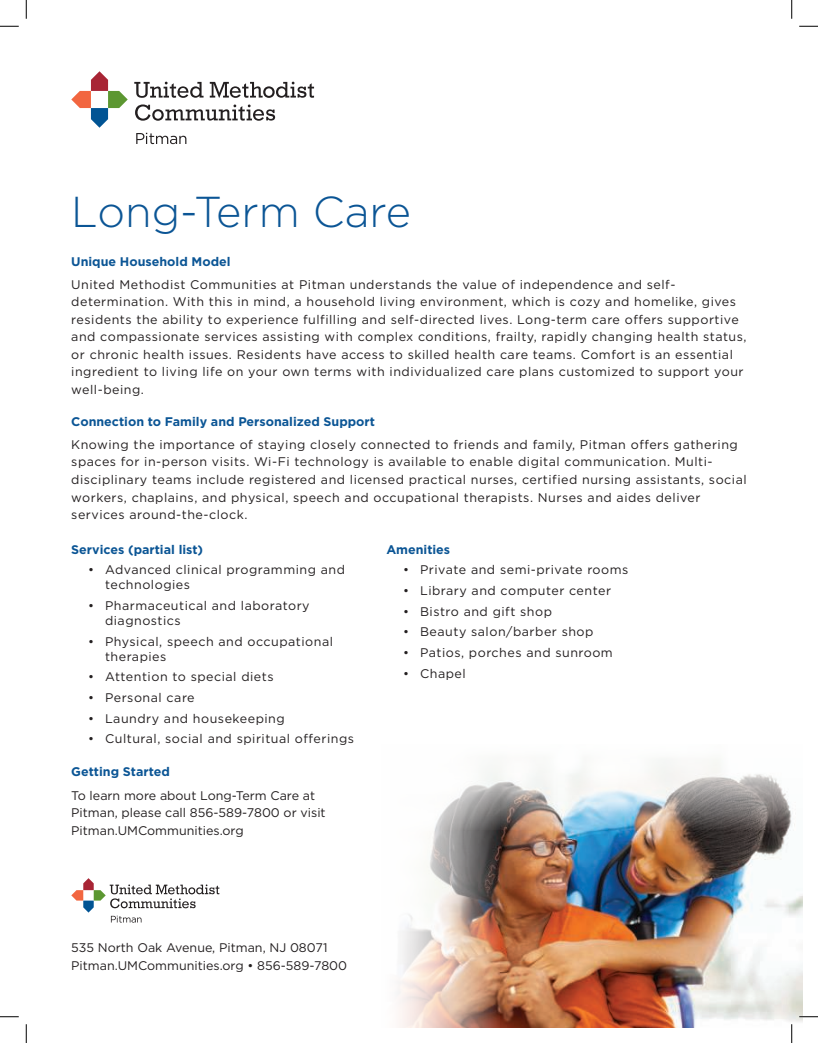
<style>
.page{position:relative;width:818px;height:1043px;background:#fff}
.page>*{position:absolute;margin:0;border:0;box-sizing:border-box;transform-origin:0 0}
.t1{font:300 43.25px "Gotham";color:#0b5595}
.t2{font:12.5px/17.5px "Gotham";letter-spacing:.04em;color:#231f20}
.t3{font:12.5px/17.5px "Gotham";color:#231f20}
.t4{font:700 12.5px "Gotham";color:#0b5595}
</style>
<div class="page">
<img style="left:399px;top:830px;width:403px;height:198px">
<img style="left:398px;top:830px;width:102px;height:197px">
<svg style="left:434px;top:759px;width:361px;height:71px"></svg>
<svg style="left:135px;top:104px;width:140px;height:17px"></svg>
<svg style="left:210px;top:82px;width:104px;height:16px"></svg>
<svg style="left:134px;top:82px;width:69px;height:16px"></svg>
<svg style="left:71px;top:71px;width:57px;height:57px"></svg>
<svg style="left:136px;top:133px;width:50px;height:11px"></svg>
<svg style="left:71px;top:878px;width:148px;height:44px"></svg>
<svg style="left:0;top:25px;width:19px;height:2px"></svg>
<svg style="left:799px;top:25px;width:19px;height:2px"></svg>
<svg style="left:0;top:1016px;width:19px;height:1px"></svg>
<svg style="left:799px;top:1015px;width:19px;height:2px"></svg>
<svg style="left:25px;top:0;width:2px;height:19px"></svg>
<svg style="left:25px;top:1024px;width:2px;height:18px"></svg>
<svg style="left:791px;top:0;width:1px;height:19px"></svg>
<svg style="left:790px;top:1024px;width:2px;height:18px"></svg>
<h1 class="t1" style="left:71px;top:192px;width:341px">Long-Term Care</h1>
<p class="t4" style="left:71px;top:256px;width:161px">Unique Household Model</p>
<p class="t2" style="left:71px;top:276px;width:676px">United Methodist Communities at Pitman understands the value of independence and self&shy;determination. With this in mind, a household living environment, which is cozy and homelike, gives residents the ability to experience fulfilling and self-directed lives. Long-term care offers supportive and compassionate services assisting with complex conditions, frailty, rapidly changing health status, or chronic health issues. Residents have access to skilled health care teams. Comfort is an essential ingredient to living life on your own terms with individualized care plans customized to support your well-being.</p>
<p class="t4" style="left:71px;top:416px;width:305px">Connection to Family and Personalized Support</p>
<p class="t2" style="left:71px;top:436px;width:677px">Knowing the importance of staying closely connected to friends and family, Pitman offers gathering spaces for in-person visits. Wi-Fi technology is available to enable digital communication. Multi&shy;disciplinary teams include registered and licensed practical nurses, certified nursing assistants, social workers, chaplains, and physical, speech and occupational therapists. Nurses and aides deliver services around-the-clock.</p>
<p class="t4" style="left:71px;top:544px;width:133px">Services (partial list)</p>
<p class="t2" style="left:105px;top:563px;width:241px;line-height:15px;text-indent:-17px">• Advanced clinical programming and technologies</p>
<p class="t2" style="left:105px;top:599px;width:206px;line-height:15px;text-indent:-17px">• Pharmaceutical and laboratory diagnostics</p>
<p class="t2" style="left:105px;top:634px;width:229px;line-height:15px;text-indent:-17px">• Physical, speech and occupational therapies</p>
<p class="t2" style="left:88px;top:669px;width:187px">• Attention to special diets</p>
<p class="t2" style="left:88px;top:689px;width:108px">• Personal care</p>
<p class="t2" style="left:88px;top:710px;width:198px">• Laundry and housekeeping</p>
<p class="t2" style="left:88px;top:730px;width:267px">• Cultural, social and spiritual offerings</p>
<p class="t4" style="left:386px;top:544px;width:65px">Amenities</p>
<p class="t2" style="left:403px;top:562px;width:227px">• Private and semi-private rooms</p>
<p class="t2" style="left:403px;top:582px;width:209px">• Library and computer center</p>
<p class="t2" style="left:403px;top:603px;width:150px">• Bistro and gift shop</p>
<p class="t2" style="left:403px;top:624px;width:192px">• Beauty salon/barber shop</p>
<p class="t2" style="left:403px;top:644px;width:211px">• Patios, porches and sunroom</p>
<p class="t2" style="left:403px;top:665px;width:64px">• Chapel</p>
<p class="t4" style="left:71px;top:766px;width:100px">Getting Started</p>
<p class="t3" style="left:71px;top:787px;width:256px">To learn more about Long-Term Care at<br>Pitman, please call 856-589-7800 or visit<br>Pitman.UMCommunities.org</p>
<p class="t3" style="left:71px;top:939px;width:277px">535 North Oak Avenue, Pitman, NJ 08071<br>Pitman.UMCommunities.org • 856-589-7800</p>
</div>
